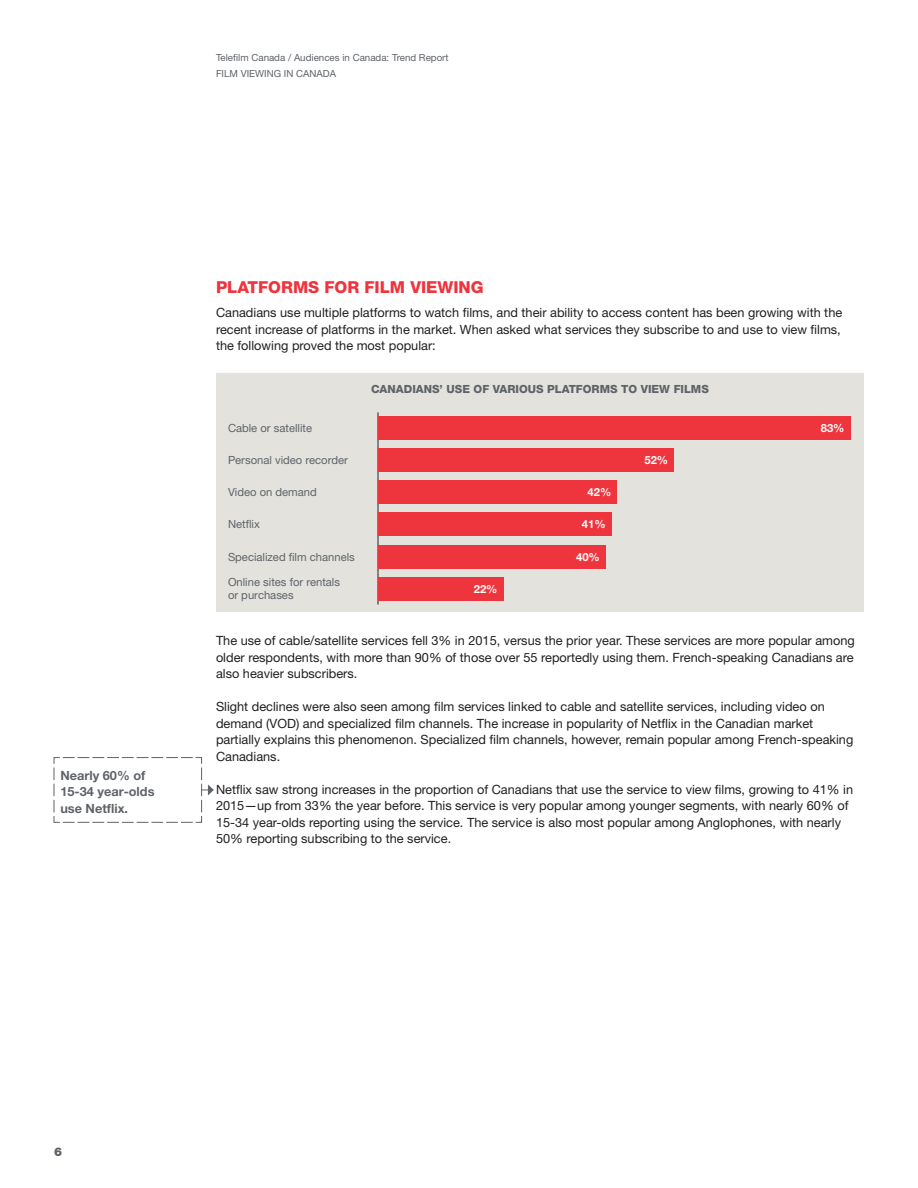
<style>
.page{position:relative;width:918px;height:1188px;background:#fff}
.page>*{position:absolute;margin:0;border:0;box-sizing:border-box;transform-origin:0 0}
.T_nivo_0{font:800 16.5px "Helvetica Neue LT Std";color:#ee343d}
.Texte_courant{font:12.75px/16.5px "Helvetica Neue LT Std";color:#231f20;text-align:justify}
.Encadré{font:700 12.75px/16.5px "Helvetica Neue LT Std";color:#5f6369}
.t1{font:900 12px "Helvetica Neue LT Std";color:#5f6369}
.Texte_7_5{font:11.25px/13.5px "Helvetica Neue LT Std";color:#5f6369}
.Titre_Graph{font:800 11.25px "Helvetica Neue LT Std";color:#5f6369}
.t2{font:700 11.25px "Helvetica Neue LT Std";color:#fff}
.Haut_de_page{font:9.75px "Helvetica Neue LT Std";color:#5f6369}
</style>
<div class="page">
<div style="left:216px;top:373px;width:648px;height:239px;background:#e3e2dd"></div>
<hr style="left:378px;top:412px;width:1px;height:32px;background:#231f20">
<hr style="left:378px;top:444px;width:1px;height:32px;background:#231f20">
<hr style="left:378px;top:476px;width:1px;height:32px;background:#231f20">
<hr style="left:378px;top:508px;width:1px;height:32px;background:#231f20">
<hr style="left:378px;top:540px;width:1px;height:33px;background:#231f20">
<hr style="left:378px;top:573px;width:1px;height:32px;background:#231f20">
<div style="left:378px;top:417px;width:473px;height:23px;background:#ee343d"></div>
<div style="left:378px;top:449px;width:296px;height:23px;background:#ee343d"></div>
<div style="left:378px;top:481px;width:239px;height:23px;background:#ee343d"></div>
<div style="left:378px;top:513px;width:234px;height:23px;background:#ee343d"></div>
<div style="left:378px;top:545px;width:228px;height:23px;background:#ee343d"></div>
<div style="left:378px;top:577px;width:126px;height:23px;background:#ee343d"></div>
<hr style="left:121px;top:790px;width:88px;height:1px;background:#5f6369">
<svg style="left:208px;top:784px;width:6px;height:11px"></svg>
<svg style="left:53px;top:757px;width:149px;height:66px"></svg>
<p class="Haut_de_page" style="left:216px;top:52px;width:234px">Telefilm Canada / Audiences in Canada: Trend Report</p>
<p class="Haut_de_page" style="left:216px;top:68px;width:122px">FILM VIEWING IN CANADA</p>
<p class="Encadré" style="left:60px;top:767px;width:96px">Nearly 60% of<br>15-34 year-olds use Netflix.</p>
<p class="T_nivo_0" style="left:216px;top:277px;width:269px">PLATFORMS FOR FILM VIEWING</p>
<p class="Texte_courant" style="left:216px;top:304px;width:628px">Canadians use multiple platforms to watch films, and their ability to access content has been growing with the recent increase of platforms in the market. When asked what services they subscribe to and use to view films, the following proved the most popular:</p>
<p class="Titre_Graph" style="left:371px;top:382px;width:339px">CANADIANS’ USE OF VARIOUS PLATFORMS TO VIEW FILMS</p>
<p class="Texte_7_5" style="left:228px;top:421px;width:86px">Cable or satellite</p>
<p class="t2" style="left:821px;top:421px;width:25px">83%</p>
<p class="Texte_7_5" style="left:228px;top:454px;width:121px">Personal video recorder</p>
<p class="t2" style="left:644px;top:453px;width:25px">52%</p>
<p class="Texte_7_5" style="left:228px;top:486px;width:90px">Video on demand</p>
<p class="t2" style="left:588px;top:485px;width:25px">42%</p>
<p class="Texte_7_5" style="left:228px;top:518px;width:33px">Netflix</p>
<p class="t2" style="left:582px;top:518px;width:25px">41%</p>
<p class="Texte_7_5" style="left:228px;top:550px;width:128px">Specialized film channels</p>
<p class="t2" style="left:576px;top:550px;width:25px">40%</p>
<p class="Texte_7_5" style="left:228px;top:575px;width:114px">Online sites for rentals or purchases</p>
<p class="t2" style="left:474px;top:582px;width:25px">22%</p>
<p class="Texte_courant" style="left:216px;top:632px;width:640px">The use of cable/satellite services fell 3% in 2015, versus the prior year. These services are more popular among older respondents, with more than 90% of those over 55 reportedly using them. French-speaking Canadians are also heavier subscribers.</p>
<p class="Texte_courant" style="left:216px;top:698px;width:639px;text-align:left">Slight declines were also seen among film services linked to cable and satellite services, including video on demand (VOD) and specialized film channels. The increase in popularity of Netflix in the Canadian market partially explains this phenomenon. Specialized film channels, however, remain popular among French-speaking Canadians.</p>
<p class="Texte_courant" style="left:216px;top:781px;width:639px;text-align:left">Netflix saw strong increases in the proportion of Canadians that use the service to view films, growing to 41% in 2015—up from 33% the year before. This service is very popular among younger segments, with nearly 60% of 15-34 year-olds reporting using the service. The service is also most popular among Anglophones, with nearly 50% reporting subscribing to the service.</p>
<p class="t1" style="left:54px;top:1144px;width:10px">6</p>
</div>
